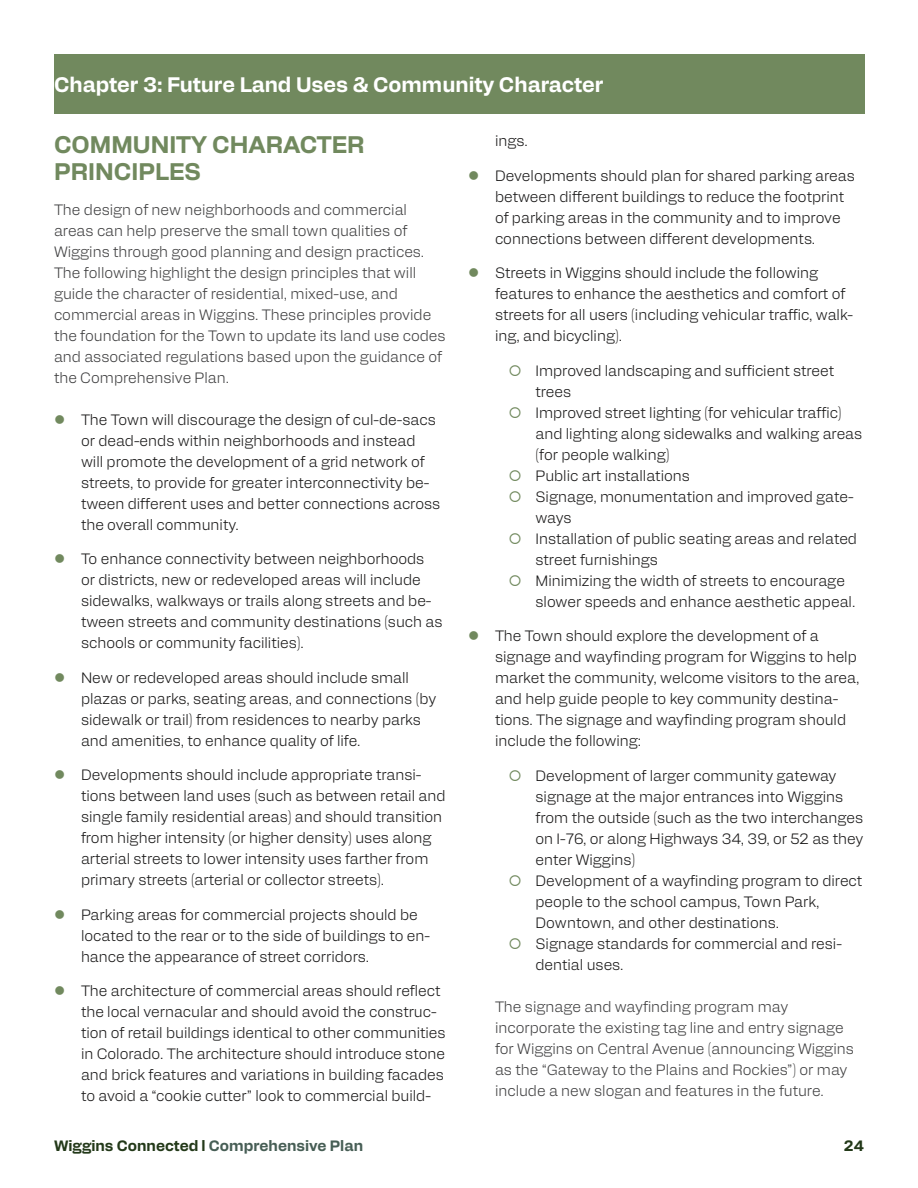
<style>
.page{position:relative;width:918px;height:1188px;background:#fff}
.page>*{position:absolute;margin:0;border:0;box-sizing:border-box;transform-origin:0 0}
.t1{font:700 24px/27px "Alfabet";color:#71895e}
.t2{font:700 21px "Alfabet";color:#fff}
.t3{font:300 15px/21px "Alfabet";color:#1a1919}
.t4{font:300 15px/21px "Alfabet";color:#404041}
.t5{font:700 15px "Alfabet";color:#233919}
.s1{color:#475e55}
</style>
<div class="page">
<div style="left:54px;top:54px;width:810px;height:60px;background:#71895e"></div>
<h2 class="t2" style="left:54px;top:77px;width:551px">Chapter 3: Future Land Uses &amp; Community Character</h2>
<h1 class="t1" style="left:54px;top:133px;width:312px">COMMUNITY CHARACTER<br>PRINCIPLES</h1>
<p class="t4" style="left:54px;top:200px;width:393px">The design of new neighborhoods and commercial areas can help preserve the small town qualities of Wiggins through good planning and design practices.<br>The following highlight the design principles that will guide the character of residential, mixed-use, and commercial areas in Wiggins. These principles provide the foundation for the Town to update its land use codes and associated regulations based upon the guidance of the Comprehensive Plan.</p>
<p class="t3" style="left:81px;top:410px;width:361px">The Town will discourage the design of cul-de-sacs or dead-ends within neighborhoods and instead will promote the development of a grid network of streets, to provide for greater interconnectivity be&shy;tween different uses and better connections across the overall community.</p>
<p class="t3" style="left:81px;top:550px;width:363px">To enhance connectivity between neighborhoods<br>or districts, new or redeveloped areas will include sidewalks, walkways or trails along streets and be&shy;tween streets and community destinations (such as schools or community facilities).</p>
<p class="t3" style="left:81px;top:668px;width:357px">New or redeveloped areas should include small plazas or parks, seating areas, and connections (by sidewalk or trail) from residences to nearby parks and amenities, to enhance quality of life.</p>
<p class="t3" style="left:81px;top:766px;width:366px">Developments should include appropriate transi&shy;tions between land uses (such as between retail and single family residential areas) and should transition from higher intensity (or higher density) uses along arterial streets to lower intensity uses farther from primary streets (arterial or collector streets).</p>
<p class="t3" style="left:81px;top:905px;width:351px">Parking areas for commercial projects should be located to the rear or to the side of buildings to en&shy;hance the appearance of street corridors.</p>
<p class="t3" style="left:81px;top:982px;width:366px">The architecture of commercial areas should reflect the local vernacular and should avoid the construc&shy;tion of retail buildings identical to other communities in Colorado. The architecture should introduce stone and brick features and variations in building facades to avoid a “cookie cutter” look to commercial build-</p>
<p class="t3" style="left:495px;top:131px;width:34px">ings.</p>
<p class="t3" style="left:495px;top:166px;width:361px">Developments should plan for shared parking areas between different buildings to reduce the footprint of parking areas in the community and to improve connections between different developments.</p>
<p class="t3" style="left:495px;top:263px;width:360px">Streets in Wiggins should include the following features to enhance the aesthetics and comfort of streets for all users (including vehicular traffic, walk&shy;ing, and bicycling).</p>
<p class="t3" style="left:536px;top:361px;width:328px">Improved landscaping and sufficient street trees<br>Improved street lighting (for vehicular traffic) and lighting along sidewalks and walking areas (for people walking)<br>Public art installations<br>Signage, monumentation and improved gate&shy;ways<br>Installation of public seating areas and related street furnishings<br>Minimizing the width of streets to encourage slower speeds and enhance aesthetic appeal.</p>
<p class="t3" style="left:495px;top:626px;width:366px">The Town should explore the development of a signage and wayfinding program for Wiggins to help market the community, welcome visitors to the area, and help guide people to key community destina&shy;tions. The signage and wayfinding program should include the following:</p>
<p class="t3" style="left:536px;top:766px;width:329px">Development of larger community gateway signage at the major entrances into Wiggins from the outside (such as the two interchanges on I-76, or along Highways 34, 39, or 52 as they enter Wiggins)<br>Development of a wayfinding program to direct people to the school campus, Town Park, Downtown, and other destinations.<br>Signage standards for commercial and resi&shy;dential uses.</p>
<p class="t4" style="left:495px;top:997px;width:360px">The signage and wayfinding program may incorporate the existing tag line and entry signage for Wiggins on Central Avenue (announcing Wiggins as the “Gateway to the Plains and Rockies”) or may include a new slogan and features in the future.</p>
<p class="t5" style="left:54px;top:1140px;width:311px">Wiggins Connected l <span class="s1">Comprehensive Plan</span></p>
<p class="t5" style="left:844px;top:1140px;width:22px">24</p>
</div>
